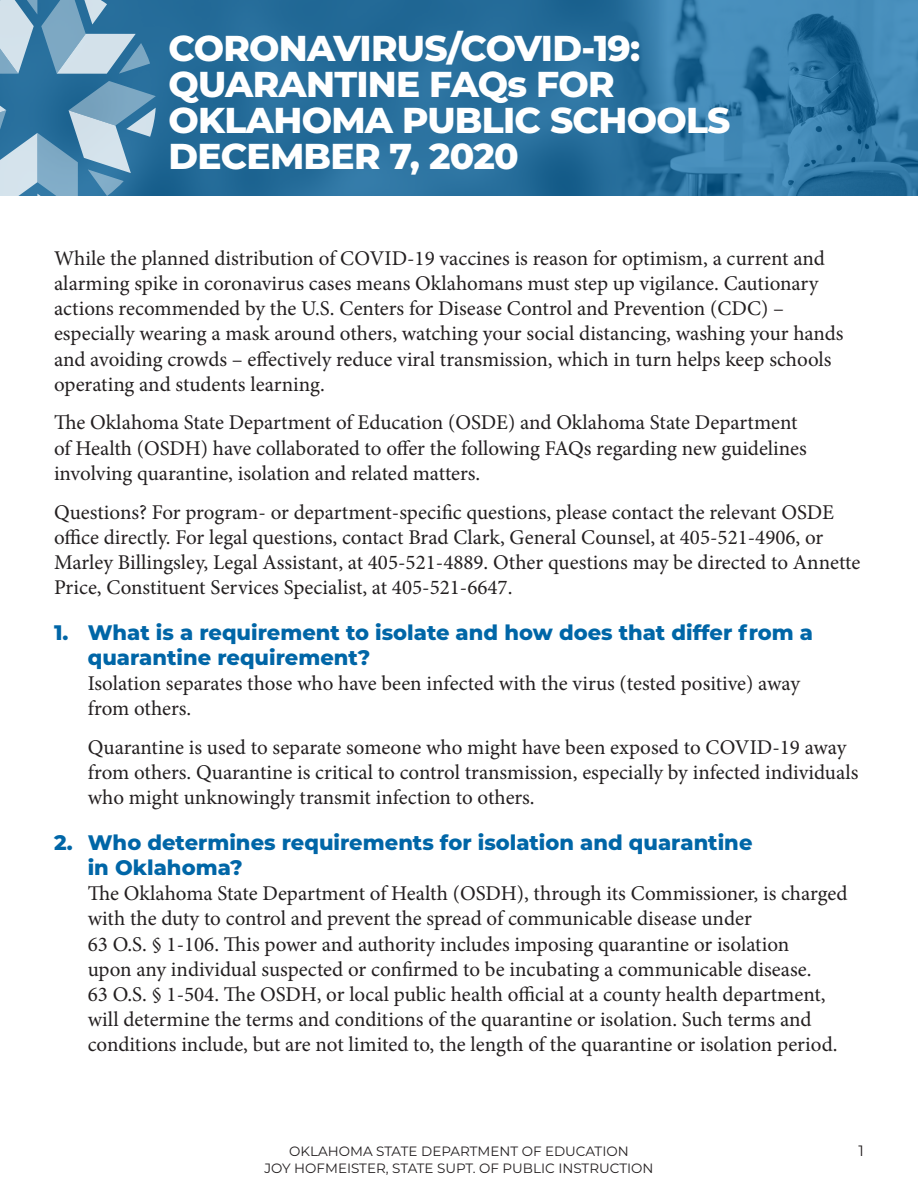
<style>
.page{position:relative;width:918px;height:1188px;background:#fff}
.page>*{position:absolute;margin:0;border:0;box-sizing:border-box;transform-origin:0 0}
.t1{font:800 36px/36px "Montserrat";letter-spacing:-.02em;color:#fff}
.Body_Text{font:21px/25.2px "Minion Pro";color:#231f20}
.Question{font:800 21px/25.2px "Montserrat";color:#0066a7}
.t2{font:15px "Montserrat";color:#231f20}
.t3{font:13.5px/16.2px "Montserrat";color:#231f20;text-align:center}
</style>
<div class="page">
<svg style="left:0;top:0;width:918px;height:196px;fill:#276e9c"></svg>
<svg style="left:0;top:81px;width:156px;height:115px"></svg>
<svg style="left:0;top:0;width:150px;height:74px"></svg>
<h1 class="t1" style="left:168px;top:28px;width:473px">CORONAVIRUS/COVID-19:</h1>
<h1 class="t1" style="left:168px;top:64px;width:563px">QUARANTINE FAQs FOR<br>OKLAHOMA PUBLIC SCHOOLS</h1>
<h1 class="t1" style="left:168px;top:136px;width:352px">DECEMBER 7, 2020</h1>
<p class="Body_Text" style="left:54px;top:246px;width:791px">While the planned distribution of COVID-19 vaccines is reason for optimism, a current and alarming spike in coronavirus cases means Oklahomans must step up vigilance. Cautionary actions recommended by the U.S. Centers for Disease Control and Prevention (CDC) – especially wearing a mask around others, watching your social distancing, washing your hands and avoiding crowds – effectively reduce viral transmission, which in turn helps keep schools operating and students learning.</p>
<p class="Body_Text" style="left:54px;top:410px;width:754px">The Oklahoma State Department of Education (OSDE) and Oklahoma State Department of Health (OSDH) have collaborated to offer the following FAQs regarding new guidelines involving quarantine, isolation and related matters.</p>
<p class="Body_Text" style="left:54px;top:499px;width:808px">Questions? For program- or department-specific questions, please contact the relevant OSDE office directly. For legal questions, contact Brad Clark, General Counsel, at 405-521-4906, or Marley Billingsley, Legal Assistant, at 405-521-4889. Other questions may be directed to Annette Price, Constituent Services Specialist, at 405-521-6647.</p>
<h3 class="Question" style="left:88px;top:618px;width:727px;text-indent:-34px">1. What is a requirement to isolate and how does that differ from a quarantine requirement?</h3>
<p class="Body_Text" style="left:88px;top:671px;width:714px">Isolation separates those who have been infected with the virus (tested positive) away from others.</p>
<p class="Body_Text" style="left:88px;top:735px;width:772px">Quarantine is used to separate someone who might have been exposed to COVID-19 away from others. Quarantine is critical to control transmission, especially by infected individuals who might unknowingly transmit infection to others.</p>
<h3 class="Question" style="left:88px;top:829px;width:666px;text-indent:-34px">2. Who determines requirements for isolation and quarantine in Oklahoma?</h3>
<p class="Body_Text" style="left:88px;top:881px;width:761px">The Oklahoma State Department of Health (OSDH), through its Commissioner, is charged with the duty to control and prevent the spread of communicable disease under<br>63 O.S. § 1-106. This power and authority includes imposing quarantine or isolation<br>upon any individual suspected or confirmed to be incubating a communicable disease.<br>63 O.S. § 1-504. The OSDH, or local public health official at a county health department, will determine the terms and conditions of the quarantine or isolation. Such terms and conditions include, but are not limited to, the length of the quarantine or isolation period.</p>
<p class="t3" style="left:265px;top:1143px;width:390px">OKLAHOMA STATE DEPARTMENT OF EDUCATION<br>JOY HOFMEISTER, STATE SUPT. OF PUBLIC INSTRUCTION</p>
<p class="t2" style="left:859px;top:1140px;width:7px">1</p>
</div>
